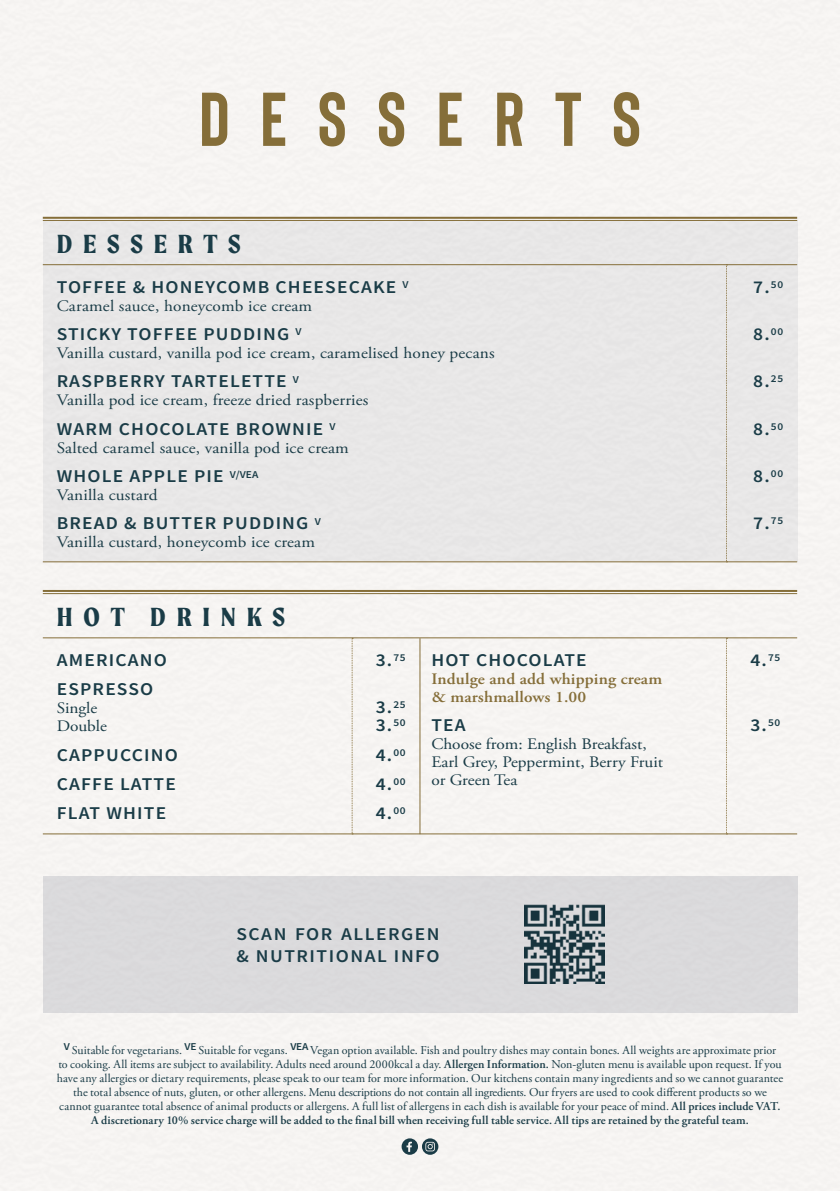
<style>
.page{position:relative;width:840px;height:1191px;background:#fff}
.page>*{position:absolute;margin:0;border:0;box-sizing:border-box;transform-origin:0 0}
.t1{font:700 76px "Bison";letter-spacing:.4em;color:#856e39}
.t2{font:700 28px "Moret";letter-spacing:.38em;color:#1a3c47}
.t3{font:600 18px "Source Sans Pro";letter-spacing:.06em;color:#1a3c47;scale:1.08 1}
.t4{font:600 18px/21.6px "Source Sans Pro";letter-spacing:.08em;color:#1a3c47;scale:1.08 1}
.t5{font:16px/18px "Adobe Garamond Pro";letter-spacing:.01em;color:#1a3c47;scale:1.08 1}
.t6{font:600 16px/18px "Adobe Garamond Pro";letter-spacing:.01em;color:#856e39;scale:1.08 1}
.t7{font:12px/14px "Adobe Garamond Pro";color:#1a3c47;text-align:center}
.s1{font-weight:600}
</style>
<div class="page">
<div style="left:0;top:0;width:839px;height:1191px;background:#faf8f6"></div>
<div style="left:43px;top:221px;width:753px;height:341px;background:#e8e7e7"></div>
<svg style="left:725px;top:265px;width:2px;height:296px"></svg>
<hr style="left:43px;top:561px;width:753px;height:1px;background:#856e39">
<hr style="left:43px;top:217px;width:753px;height:2px;background:#856e39">
<hr style="left:43px;top:220px;width:753px;height:1px;background:#856e39">
<hr style="left:43px;top:264px;width:753px;height:1px;background:#856e39">
<svg style="left:725px;top:638px;width:2px;height:195px"></svg>
<svg style="left:351px;top:638px;width:2px;height:195px"></svg>
<hr style="left:419px;top:638px;width:1px;height:196px;background:#856e39">
<hr style="left:43px;top:590px;width:753px;height:2px;background:#856e39">
<hr style="left:43px;top:593px;width:753px;height:1px;background:#856e39">
<hr style="left:43px;top:637px;width:753px;height:1px;background:#856e39">
<hr style="left:43px;top:833px;width:753px;height:1px;background:#856e39">
<svg style="left:401px;top:1138px;width:37px;height:16px"></svg>
<div style="left:43px;top:876px;width:754px;height:136px;background:#dadadc"></div>
<img style="left:524px;top:904px;width:80px;height:80px">
<h1 class="t1" style="left:199px;top:78px;width:443px">DESSERTS</h1>
<h2 class="t2" style="left:57px;top:227px;width:185px">DESSERTS</h2>
<h3 class="t3" style="left:57px;top:275px;width:327px">TOFFEE &amp; HONEYCOMB CHEESECAKE <sup>V</sup></h3>
<h3 class="t3" style="left:752px;top:275px;width:29px">7.<sup>50</sup></h3>
<h3 class="t5" style="left:57px;top:297px;width:238px">Caramel sauce, honeycomb ice cream</h3>
<h3 class="t3" style="left:57px;top:322px;width:228px">STICKY TOFFEE PUDDING <sup>V</sup></h3>
<h3 class="t3" style="left:752px;top:322px;width:29px">8.<sup>00</sup></h3>
<h3 class="t5" style="left:57px;top:344px;width:407px">Vanilla custard, vanilla pod ice cream, caramelised honey pecans</h3>
<h3 class="t3" style="left:57px;top:369px;width:226px">RASPBERRY TARTELETTE <sup>V</sup></h3>
<h3 class="t3" style="left:752px;top:369px;width:29px">8.<sup>25</sup></h3>
<h3 class="t5" style="left:57px;top:392px;width:290px">Vanilla pod ice cream, freeze dried raspberries</h3>
<h3 class="t3" style="left:57px;top:417px;width:259px">WARM CHOCOLATE BROWNIE <sup>V</sup></h3>
<h3 class="t3" style="left:752px;top:417px;width:29px">8.<sup>50</sup></h3>
<h3 class="t5" style="left:57px;top:439px;width:272px">Salted caramel sauce, vanilla pod ice cream</h3>
<h3 class="t3" style="left:57px;top:464px;width:188px">WHOLE APPLE PIE <sup>V/VEA</sup></h3>
<h3 class="t3" style="left:752px;top:464px;width:29px">8.<sup>00</sup></h3>
<h3 class="t5" style="left:57px;top:486px;width:95px">Vanilla custard</h3>
<h3 class="t3" style="left:57px;top:511px;width:246px">BREAD &amp; BUTTER PUDDING <sup>V</sup></h3>
<h3 class="t3" style="left:752px;top:511px;width:29px">7.<sup>75</sup></h3>
<h3 class="t5" style="left:57px;top:534px;width:240px">Vanilla custard, honeycomb ice cream</h3>
<h2 class="t2" style="left:57px;top:600px;width:230px">HOT DRINKS</h2>
<h3 class="t3" style="left:57px;top:648px;width:103px">AMERICANO</h3>
<h3 class="t3" style="left:375px;top:648px;width:29px">3.<sup>75</sup></h3>
<h3 class="t3" style="left:57px;top:677px;width:91px">ESPRESSO</h3>
<h3 class="t5" style="left:57px;top:700px;width:39px">Single</h3>
<h3 class="t3" style="left:375px;top:695px;width:29px">3.<sup>25</sup></h3>
<h3 class="t5" style="left:57px;top:718px;width:48px">Double</h3>
<h3 class="t3" style="left:375px;top:713px;width:29px">3.<sup>50</sup></h3>
<h3 class="t3" style="left:57px;top:743px;width:114px">CAPPUCCINO</h3>
<h3 class="t3" style="left:375px;top:743px;width:29px">4.<sup>00</sup></h3>
<h3 class="t3" style="left:57px;top:772px;width:112px">CAFFE LATTE</h3>
<h3 class="t3" style="left:375px;top:772px;width:29px">4.<sup>00</sup></h3>
<h3 class="t3" style="left:57px;top:801px;width:103px">FLAT WHITE</h3>
<h3 class="t3" style="left:375px;top:801px;width:29px">4.<sup>00</sup></h3>
<h3 class="t3" style="left:431px;top:648px;width:145px">HOT CHOCOLATE</h3>
<h3 class="t3" style="left:750px;top:648px;width:29px">4.<sup>75</sup></h3>
<h3 class="t6" style="left:431px;top:670px;width:215px">Indulge and add whipping cream &amp; marshmallows 1.00</h3>
<h3 class="t3" style="left:431px;top:713px;width:33px">TEA</h3>
<h3 class="t3" style="left:750px;top:713px;width:29px">3.<sup>50</sup></h3>
<h3 class="t5" style="left:431px;top:736px;width:216px">Choose from: English Breakfast,<br>Earl Grey, Peppermint, Berry Fruit or Green Tea</h3>
<h3 class="t4" style="left:236px;top:923px;width:190px">SCAN FOR ALLERGEN &amp; NUTRITIONAL INFO</h3>
<p class="t7" style="left:57px;top:1043px;width:727px"><sup>V</sup> Suitable for vegetarians. <sup>VE</sup> Suitable for vegans. <sup>VEA</sup> Vegan option available. Fish and poultry dishes may contain bones. All weights are approximate prior<br>to cooking. All items are subject to availability. Adults need around 2000kcal a day. <span class="s1">Allergen Information.</span> Non-gluten menu is available upon request. If you have any allergies or dietary requirements, please speak to our team for more information. Our kitchens contain many ingredients and so we cannot guarantee the total absence of nuts, gluten, or other allergens. Menu descriptions do not contain all ingredients. Our fryers are used to cook different products so we cannot guarantee total absence of animal products or allergens. A full list of allergens in each dish is available for your peace of mind. <span class="s1">All prices include VAT.<br>A discretionary 10% service charge will be added to the final bill when receiving full table service. All tips are retained by the grateful team.</span></p>
</div>
